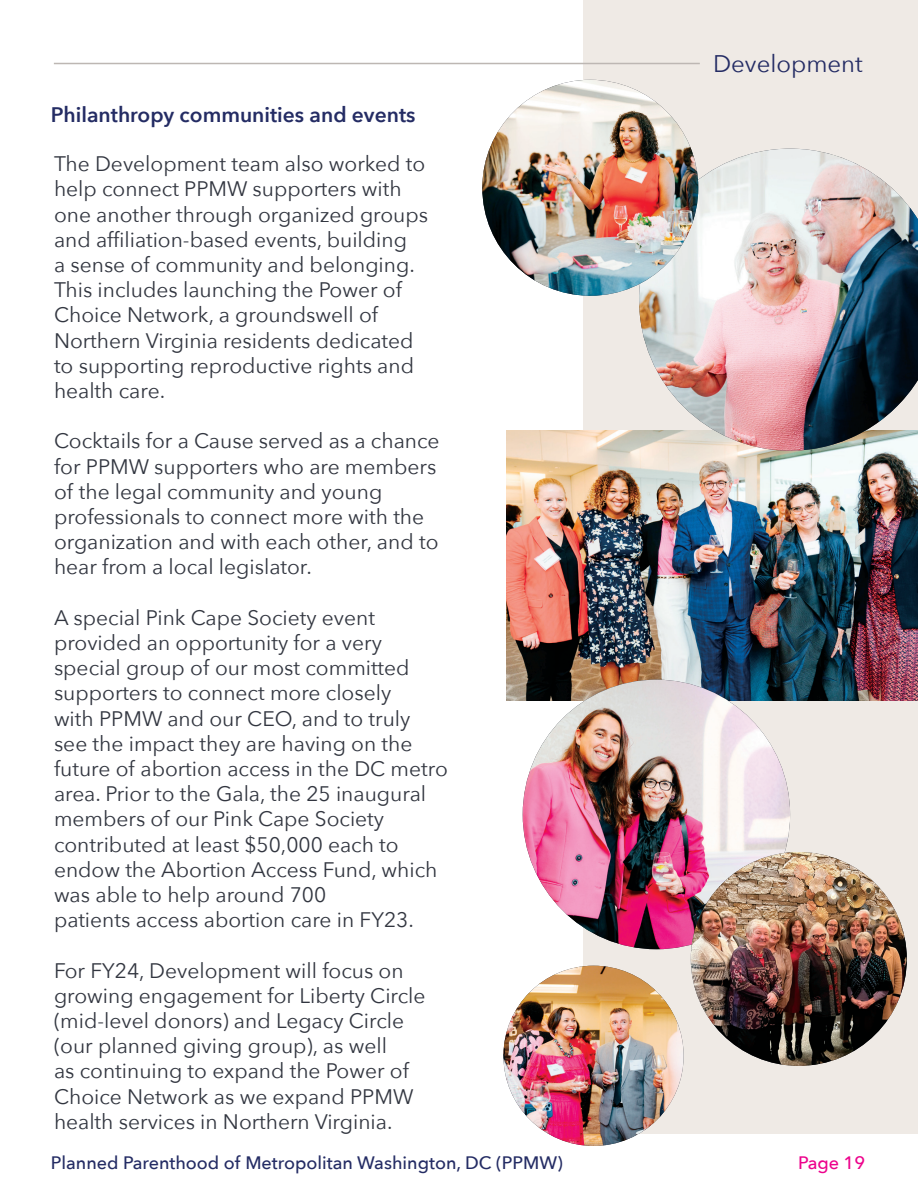
<style>
.page{position:relative;width:918px;height:1188px;background:#fff}
.page>*{position:absolute;margin:0;border:0;box-sizing:border-box;transform-origin:0 0}
.t1{font:24px "Avenir Next";color:#242c64}
.t2{font:21px/25.2px "Avenir Next";color:#323640}
.t3{font:600 21px "Avenir Next";color:#242c64}
.t4{font:500 18px "Avenir Next";color:#242c64}
.t5{font:500 18px "Avenir Next";color:#ed028c}
</style>
<div class="page">
<div style="left:584px;top:0;width:334px;height:1133px;background:#efeae5"></div>
<hr style="left:54px;top:63px;width:646px;height:1px;background:#bdb7b3">
<img style="left:507px;top:431px;width:411px;height:270px">
<img style="left:639px;top:149px;width:279px;height:302px">
<img style="left:482px;top:80px;width:216px;height:216px;border-radius:108px">
<img style="left:523px;top:680px;width:267px;height:269px">
<img style="left:503px;top:966px;width:181px;height:180px;border-radius:90px">
<img style="left:691px;top:852px;width:216px;height:214px">
<p class="t3" style="left:51px;top:97px;width:366px">Philanthropy communities and events</p>
<p class="t2" style="left:54px;top:150px;width:376px">The Development team also worked to help connect PPMW supporters with one another through organized groups and affiliation-based events, building<br>a sense of community and belonging.<br>This includes launching the Power of Choice Network, a groundswell of Northern Virginia residents dedicated to supporting reproductive rights and health care.</p>
<p class="t2" style="left:54px;top:428px;width:387px">Cocktails for a Cause served as a chance for PPMW supporters who are members of the legal community and young professionals to connect more with the organization and with each other, and to hear from a local legislator.</p>
<p class="t2" style="left:54px;top:604px;width:395px">A special Pink Cape Society event provided an opportunity for a very special group of our most committed supporters to connect more closely<br>with PPMW and our CEO, and to truly see the impact they are having on the future of abortion access in the DC metro area. Prior to the Gala, the 25 inaugural members of our Pink Cape Society contributed at least $50,000 each to endow the Abortion Access Fund, which was able to help around 700<br>patients access abortion care in FY23.</p>
<p class="t2" style="left:54px;top:957px;width:373px">For FY24, Development will focus on growing engagement for Liberty Circle (mid-level donors) and Legacy Circle (our planned giving group), as well<br>as continuing to expand the Power of Choice Network as we expand PPMW health services in Northern Virginia.</p>
<p class="t1" style="left:713px;top:43px;width:151px">Development</p>
<p class="t4" style="left:51px;top:1147px;width:514px">Planned Parenthood of Metropolitan Washington, DC (PPMW)</p>
<p class="t5" style="left:798px;top:1147px;width:69px">Page 19</p>
</div>
